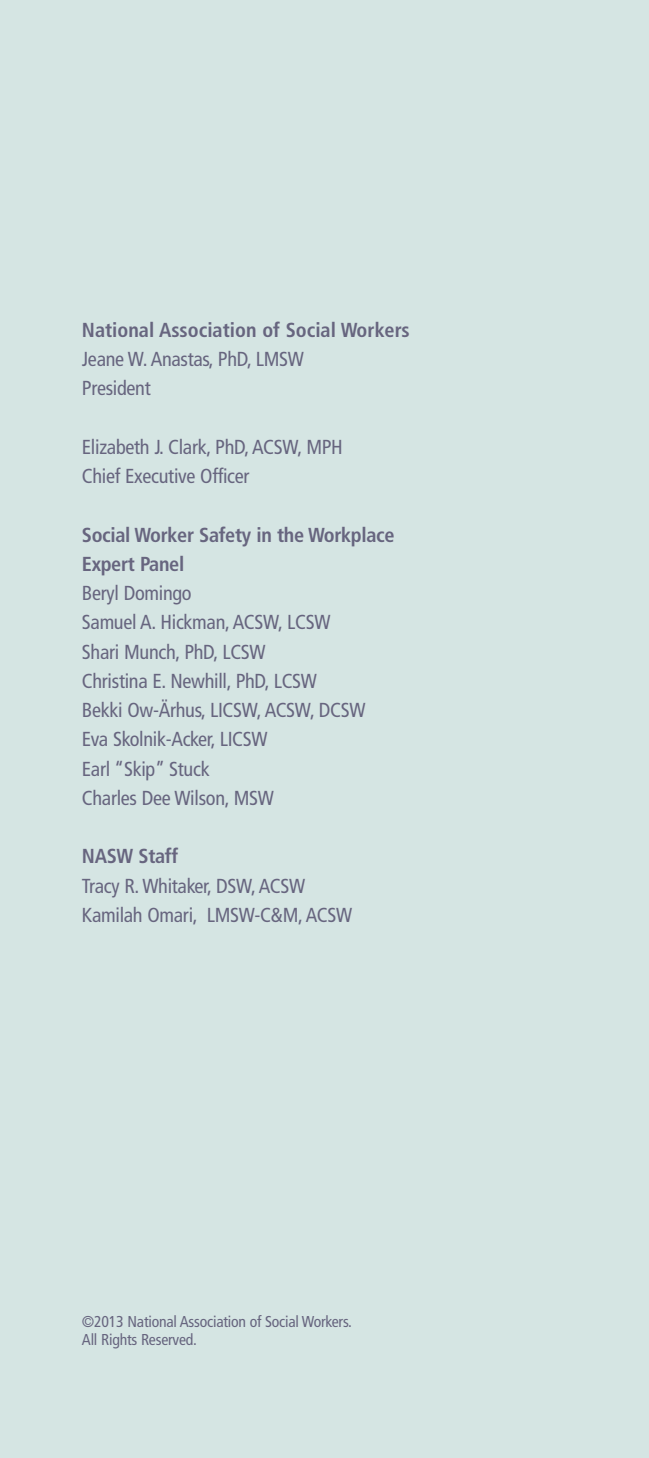
<style>
.page{position:relative;width:649px;height:1458px;background:#fff}
.page>*{position:absolute;margin:0;border:0;box-sizing:border-box;transform-origin:0 0}
.t1{font:condensed 20.25px/29.2px "Frutiger";letter-spacing:-.015em;color:#67657f}
.t2{font:700 condensed 20.25px/29.2px "Frutiger";letter-spacing:-.015em;color:#67657f}
.t3{font:condensed 15.75px/18px "Frutiger";letter-spacing:-.015em;color:#67657f}
</style>
<div class="page">
<div style="left:0;top:0;width:649px;height:1457px;background:#d5e5e3"></div>
<p class="t2" style="left:82px;top:317px;width:329px">National Association of Social Workers</p>
<p class="t1" style="left:82px;top:346px;width:224px">Jeane W. Anastas, PhD, LMSW<br>President</p>
<p class="t1" style="left:82px;top:434px;width:263px">Elizabeth J. Clark, PhD, ACSW, MPH<br>Chief Executive Officer</p>
<p class="t2" style="left:82px;top:521px;width:314px">Social Worker Safety in the Workplace<br>Expert Panel</p>
<p class="t1" style="left:82px;top:580px;width:285px">Beryl Domingo<br>Samuel A. Hickman, ACSW, LCSW<br>Shari Munch, PhD, LCSW<br>Christina E. Newhill, PhD, LCSW<br>Bekki Ow-Ärhus, LICSW, ACSW, DCSW<br>Eva Skolnik-Acker, LICSW<br>Earl “Skip” Stuck<br>Charles Dee Wilson, MSW</p>
<p class="t2" style="left:82px;top:843px;width:98px">NASW Staff</p>
<p class="t1" style="left:82px;top:872px;width:272px">Tracy R. Whitaker, DSW, ACSW<br>Kamilah Omari, LMSW-C&amp;M, ACSW</p>
<p class="t3" style="left:82px;top:1313px;width:271px">©2013 National Association of Social Workers.<br>All Rights Reserved.</p>
</div>
